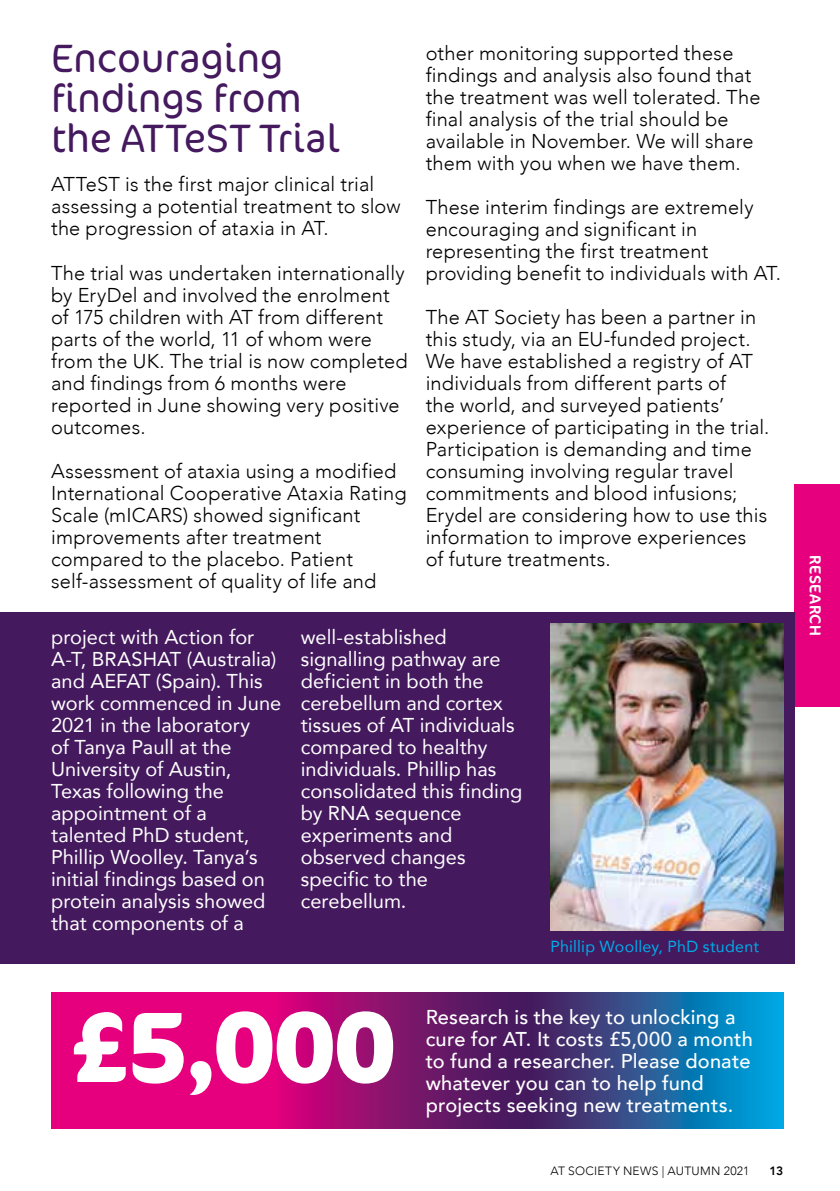
<style>
.page{position:relative;width:840px;height:1191px;background:#fff}
.page>*{position:absolute;margin:0;border:0;box-sizing:border-box;transform-origin:0 0}
.t1{font:700 100px "Cocon OT";color:#fff}
.t2{font:300 40px/40px "Cocon OT";color:#44195e}
.t3{font:300 20px/22px "Avenir";letter-spacing:.01em;color:#000}
.t4{font:20px/22px "Avenir";color:#fff}
.t5{font:500 20px/22px "Avenir";letter-spacing:.01em;color:#fff}
.t6{font:16px "Avenir";letter-spacing:.015em;color:#00ace9}
.t7{font:16px "Cocon OT";letter-spacing:.025em;color:#fff}
.t8{font:300 12px "Avenir";letter-spacing:.025em;color:#000}
.t9{font:800 12px "Avenir";color:#000}
</style>
<div class="page">
<div style="left:794px;top:484px;width:45px;height:222px;background:#e6007d"></div>
<svg style="left:51px;top:992px;width:731px;height:136px;background:#802782"></svg>
<div style="left:0;top:612px;width:794px;height:352px;background:#44195e"></div>
<img style="left:550px;top:624px;width:232px;height:306px">
<h2 class="t2" style="left:51px;top:40px;width:290px">Encouraging findings from the ATTeST Trial</h2>
<p class="t3" style="left:51px;top:174px;width:351px">ATTeST is the first major clinical trial assessing a potential treatment to slow the progression of ataxia in AT.</p>
<p class="t3" style="left:51px;top:262px;width:358px">The trial was undertaken internationally by EryDel and involved the enrolment of 175 children with AT from different parts of the world, 11 of whom were from the UK. The trial is now completed and findings from 6 months were reported in June showing very positive outcomes.</p>
<p class="t3" style="left:51px;top:460px;width:357px">Assessment of ataxia using a modified International Cooperative Ataxia Rating Scale (mICARS) showed significant improvements after treatment compared to the placebo. Patient self-assessment of quality of life and</p>
<p class="t3" style="left:425px;top:42px;width:336px">other monitoring supported these findings and analysis also found that the treatment was well tolerated. The final analysis of the trial should be available in November. We will share them with you when we have them.</p>
<p class="t3" style="left:425px;top:196px;width:356px">These interim findings are extremely encouraging and significant in representing the first treatment providing benefit to individuals with AT.</p>
<p class="t3" style="left:425px;top:306px;width:345px">The AT Society has been a partner in this study, via an EU-funded project.<br>We have established a registry of AT individuals from different parts of<br>the world, and surveyed patients’ experience of participating in the trial.<br>Participation is demanding and time consuming involving regular travel commitments and blood infusions; Erydel are considering how to use this information to improve experiences<br>of future treatments.</p>
<p class="t4" style="left:51px;top:625px;width:231px">project with Action for<br>A-T, BRASHAT (Australia) and AEFAT (Spain). This work commenced in June<br>2021 in the laboratory<br>of Tanya Paull at the<br>University of Austin,<br>Texas following the appointment of a talented PhD student,<br>Phillip Woolley. Tanya’s initial findings based on protein analysis showed that components of a</p>
<p class="t4" style="left:300px;top:625px;width:223px">well-established signalling pathway are deficient in both the cerebellum and cortex tissues of AT individuals compared to healthy individuals. Phillip has consolidated this finding by RNA sequence experiments and observed changes specific to the cerebellum.</p>
<p class="t6" style="left:550px;top:933px;width:210px">Phillip Woolley, PhD student</p>
<h1 class="t1" style="left:69px;top:987px;width:327px">£5,000</h1>
<p class="t5" style="left:425px;top:1004px;width:328px">Research is the key to unlocking a cure for AT. It costs £5,000 a month to fund a researcher. Please donate whatever you can to help fund</p>
<p class="t5" style="left:425px;top:1092px;width:309px">projects seeking new treatments.</p>
<p class="t8" style="left:550px;top:1163px;width:200px">AT SOCIETY NEWS | AUTUMN 2021</p>
<p class="t9" style="left:769px;top:1161px;width:15px">13</p>
<p class="t7" style="left:824px;top:555px;width:82px;rotate:90deg">RESEARCH</p>
</div>
